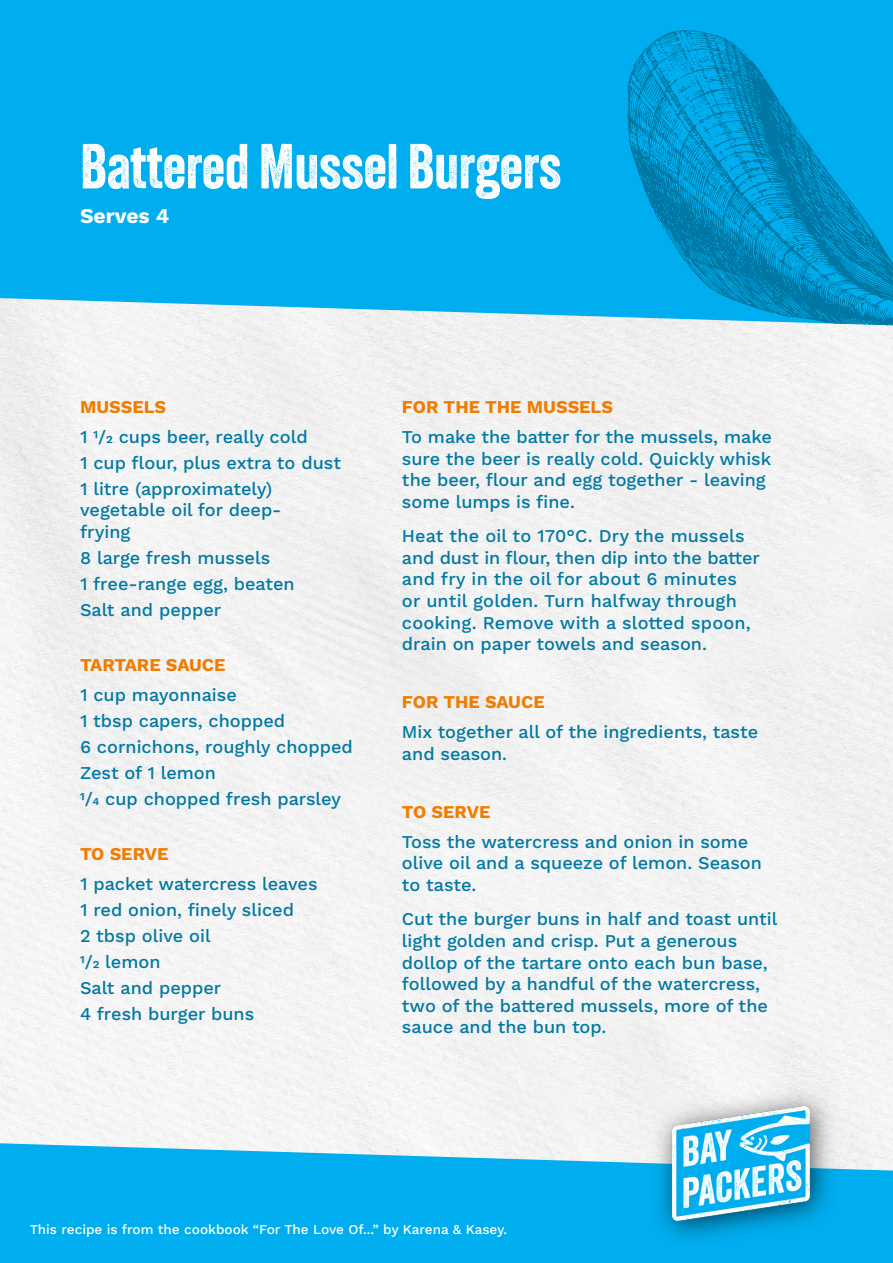
<style>
.page{position:relative;width:893px;height:1263px;background:#00aeef}
.page>*{position:absolute;margin:0;border:0;box-sizing:border-box;transform-origin:0 0}
.t1{font:61.5px "Veneer";color:#fff}
.t2{font:700 21px "Work Sans";color:#fff}
.t3{font:500 18px/21.6px "Work Sans";color:#0078a3}
.t4{font:700 18px "Work Sans";color:#f07c00}
.t5{font:500 13.5px "Work Sans";color:#fff}
</style>
<div class="page">
<div style="left:0;top:298px;width:893px;height:873px;background:#f2f2f2"></div>
<img style="left:642px;top:1075px;width:205px;height:164px">
<svg style="left:627px;top:30px;width:266px;height:295px"></svg>
<p class="t1" style="left:80px;top:129px;width:483px">Battered Mussel Burgers</p>
<p class="t2" style="left:80px;top:204px;width:91px">Serves 4</p>
<p class="t4" style="left:80px;top:396px;width:88px">MUSSELS</p>
<p class="t3" style="left:80px;top:427px;width:229px">1 1/2 cups beer, really cold</p>
<p class="t3" style="left:80px;top:453px;width:262px">1 cup flour, plus extra to dust</p>
<p class="t3" style="left:80px;top:479px;width:194px">1 litre (approximately)</p>
<p class="t3" style="left:80px;top:500px;width:203px">vegetable oil for deep-</p>
<p class="t3" style="left:80px;top:522px;width:52px">frying</p>
<p class="t3" style="left:80px;top:548px;width:192px">8 large fresh mussels</p>
<p class="t3" style="left:80px;top:574px;width:216px">1 free-range egg, beaten</p>
<p class="t3" style="left:80px;top:599px;width:143px">Salt and pepper</p>
<p class="t4" style="left:80px;top:655px;width:147px">TARTARE SAUCE</p>
<p class="t3" style="left:80px;top:685px;width:158px">1 cup mayonnaise</p>
<p class="t3" style="left:80px;top:711px;width:207px">1 tbsp capers, chopped</p>
<p class="t3" style="left:80px;top:737px;width:274px">6 cornichons, roughly chopped</p>
<p class="t3" style="left:80px;top:763px;width:137px">Zest of 1 lemon</p>
<p class="t3" style="left:80px;top:789px;width:263px">1/4 cup chopped fresh parsley</p>
<p class="t4" style="left:80px;top:844px;width:90px">TO SERVE</p>
<p class="t3" style="left:80px;top:874px;width:239px">1 packet watercress leaves</p>
<p class="t3" style="left:80px;top:900px;width:215px">1 red onion, finely sliced</p>
<p class="t3" style="left:80px;top:926px;width:132px">2 tbsp olive oil</p>
<p class="t3" style="left:80px;top:952px;width:82px">1/2 lemon</p>
<p class="t3" style="left:80px;top:978px;width:143px">Salt and pepper</p>
<p class="t3" style="left:80px;top:1004px;width:176px">4 fresh burger buns</p>
<p class="t4" style="left:402px;top:396px;width:213px">FOR THE THE MUSSELS</p>
<p class="t3" style="left:402px;top:427px;width:371px">To make the batter for the mussels, make sure the beer is really cold. Quickly whisk the beer, flour and egg together - leaving some lumps is fine.</p>
<p class="t3" style="left:402px;top:526px;width:359px">Heat the oil to 170°C. Dry the mussels and dust in flour, then dip into the batter and fry in the oil for about 6 minutes or until golden. Turn halfway through cooking. Remove with a slotted spoon, drain on paper towels and season.</p>
<p class="t4" style="left:402px;top:692px;width:144px">FOR THE SAUCE</p>
<p class="t3" style="left:402px;top:722px;width:358px">Mix together all of the ingredients, taste and season.</p>
<p class="t4" style="left:402px;top:801px;width:90px">TO SERVE</p>
<p class="t3" style="left:402px;top:832px;width:362px">Toss the watercress and onion in some olive oil and a squeeze of lemon. Season to taste.</p>
<p class="t3" style="left:402px;top:909px;width:377px">Cut the burger buns in half and toast until light golden and crisp. Put a generous dollop of the tartare onto each bun base, followed by a handful of the watercress, two of the battered mussels, more of the sauce and the bun top.</p>
<p class="t5" style="left:30px;top:1222px;width:479px">This recipe is from the cookbook “For The Love Of...” by Karena &amp; Kasey.</p>
</div>
